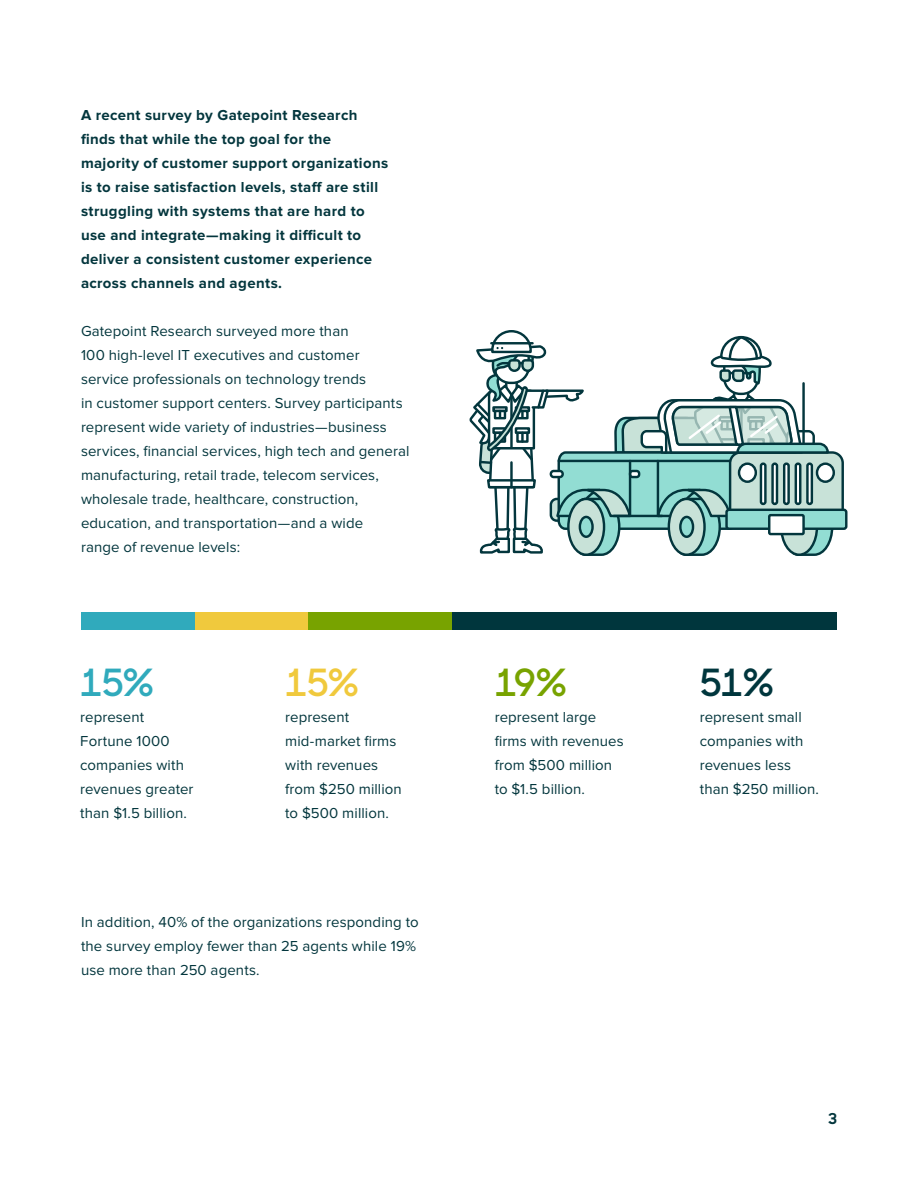
<style>
.page{position:relative;width:918px;height:1188px;background:#fff}
.page>*{position:absolute;margin:0;border:0;box-sizing:border-box;transform-origin:0 0}
.t1{font:600 37.5px "Sharp Sans No 1";color:#30aabc}
.t2{font:600 37.5px "Sharp Sans No 1";color:#78a300}
.t3{font:600 37.5px "Sharp Sans No 1";color:#f0c93d}
.t4{font:600 37.5px "Sharp Sans No 1";color:#00363d}
.t5{font:15px/24px "Proxima Nova";letter-spacing:.005em;color:#03363d}
.t6{font:700 15px/24px "Proxima Nova";letter-spacing:.025em;color:#03363d}
.t7{font:700 15px "Sharp Sans No 1";color:#03363d}
</style>
<div class="page">
<div style="left:451px;top:612px;width:386px;height:18px;background:#00363d"></div>
<div style="left:308px;top:612px;width:143px;height:18px;background:#78a300"></div>
<div style="left:194px;top:612px;width:114px;height:18px;background:#f0c93d"></div>
<div style="left:81px;top:612px;width:113px;height:18px;background:#30aabc"></div>
<svg style="left:470px;top:330px;width:375px;height:226px"></svg>
<p class="t6" style="left:81px;top:103px;width:309px">A recent survey by Gatepoint Research finds that while the top goal for the majority of customer support organizations is to raise satisfaction levels, staff are still struggling with systems that are hard to use and integrate—making it difficult to deliver a consistent customer experience across channels and agents.</p>
<p class="t5" style="left:81px;top:319px;width:330px">Gatepoint Research surveyed more than<br>100 high-level IT executives and customer service professionals on technology trends<br>in customer support centers. Survey participants represent wide variety of industries—business services, financial services, high tech and general manufacturing, retail trade, telecom services, wholesale trade, healthcare, construction, education, and transportation—and a wide<br>range of revenue levels:</p>
<h1 class="t1" style="left:80px;top:653px;width:75px">15%</h1>
<p class="t5" style="left:80px;top:705px;width:115px">represent<br>Fortune 1000 companies with revenues greater than $1.5 billion.</p>
<h1 class="t3" style="left:285px;top:653px;width:75px">15%</h1>
<p class="t5" style="left:285px;top:705px;width:118px">represent mid-market firms with revenues from $250 million to $500 million.</p>
<p class="t5" style="left:81px;top:910px;width:339px">In addition, 40% of the organizations responding to the survey employ fewer than 25 agents while 19% use more than 250 agents.</p>
<h1 class="t2" style="left:495px;top:653px;width:74px">19%</h1>
<p class="t5" style="left:495px;top:705px;width:130px">represent large firms with revenues from $500 million to $1.5 billion.</p>
<h1 class="t4" style="left:700px;top:653px;width:76px">51%</h1>
<p class="t5" style="left:700px;top:705px;width:121px">represent small companies with revenues less than $250 million.</p>
<p class="t7" style="left:828px;top:1106px;width:10px">3</p>
</div>
